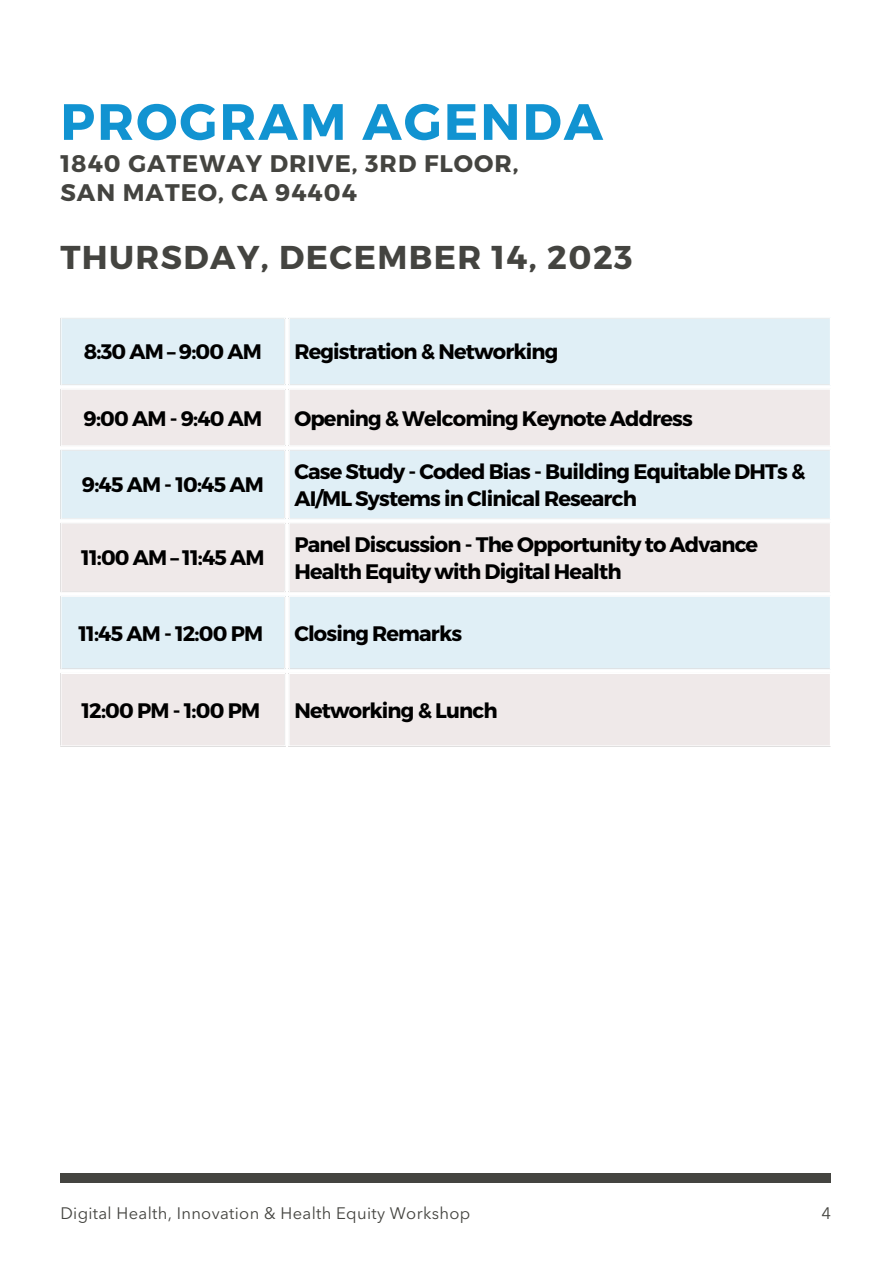
<style>
.page{position:relative;width:893px;height:1264px;background:#fff}
.page>*{position:absolute;margin:0;border:0;box-sizing:border-box;transform-origin:0 0}
.t1{font:700 51px "Montserrat";letter-spacing:.04em;color:#1193d1}
.t2{font:700 33px "Montserrat";letter-spacing:.04em;color:#444440}
.t3{font:700 24px "Montserrat";letter-spacing:.04em;color:#444440}
.t4{font:700 21px/27px "Montserrat";letter-spacing:-.04em;color:#000}
.t5{font:16.5px "Avenir Next LT Pro";letter-spacing:.02em;color:#444440}
</style>
<div class="page">
<div style="left:61px;top:318px;width:768px;height:67px;background:#e0eff6"></div>
<svg style="left:61px;top:389px;width:768px;height:356px;background:#e9ecef"></svg>
<hr style="left:284px;top:319px;width:1px;height:65px;background:#fff">
<hr style="left:60px;top:317px;width:225px;height:2px;background:#fff">
<hr style="left:60px;top:384px;width:225px;height:1px;background:#fff">
<hr style="left:289px;top:319px;width:1px;height:65px;background:#fff">
<hr style="left:289px;top:317px;width:541px;height:2px;background:#fff">
<hr style="left:289px;top:384px;width:541px;height:1px;background:#fff">
<hr style="left:284px;top:390px;width:1px;height:55px;background:#fff">
<hr style="left:60px;top:389px;width:225px;height:1px;background:#fff">
<hr style="left:60px;top:445px;width:225px;height:1px;background:#fff">
<hr style="left:289px;top:390px;width:1px;height:55px;background:#fff">
<hr style="left:289px;top:389px;width:541px;height:1px;background:#fff">
<hr style="left:289px;top:445px;width:541px;height:1px;background:#fff">
<hr style="left:284px;top:451px;width:1px;height:67px;background:#fff">
<hr style="left:60px;top:449px;width:225px;height:2px;background:#fff">
<hr style="left:60px;top:518px;width:225px;height:1px;background:#fff">
<hr style="left:289px;top:451px;width:1px;height:67px;background:#fff">
<hr style="left:289px;top:449px;width:541px;height:2px;background:#fff">
<hr style="left:289px;top:518px;width:541px;height:1px;background:#fff">
<hr style="left:284px;top:524px;width:1px;height:67px;background:#fff">
<hr style="left:60px;top:522px;width:225px;height:2px;background:#fff">
<hr style="left:60px;top:591px;width:225px;height:1px;background:#fff">
<hr style="left:289px;top:524px;width:1px;height:67px;background:#fff">
<hr style="left:289px;top:522px;width:541px;height:2px;background:#fff">
<hr style="left:289px;top:591px;width:541px;height:1px;background:#fff">
<hr style="left:284px;top:597px;width:1px;height:71px;background:#fff">
<hr style="left:60px;top:596px;width:225px;height:1px;background:#fff">
<hr style="left:60px;top:668px;width:225px;height:1px;background:#fff">
<hr style="left:289px;top:597px;width:1px;height:71px;background:#fff">
<hr style="left:289px;top:596px;width:541px;height:1px;background:#fff">
<hr style="left:289px;top:668px;width:541px;height:1px;background:#fff">
<hr style="left:284px;top:674px;width:1px;height:71px;background:#fff">
<hr style="left:60px;top:673px;width:225px;height:1px;background:#fff">
<hr style="left:289px;top:674px;width:1px;height:71px;background:#fff">
<hr style="left:289px;top:673px;width:541px;height:1px;background:#fff">
<div style="left:60px;top:1173px;width:770px;height:9px;background:#444440"></div>
<p class="t1" style="left:60px;top:88px;width:544px">PROGRAM AGENDA</p>
<p class="t3" style="left:60px;top:148px;width:460px">1840 GATEWAY DRIVE, 3RD FLOOR,</p>
<p class="t3" style="left:60px;top:176px;width:298px">SAN MATEO, CA 94404</p>
<p class="t2" style="left:60px;top:236px;width:573px">THURSDAY, DECEMBER 14, 2023</p>
<p class="t4" style="left:84px;top:337px;width:179px">8:30 AM – 9:00 AM</p>
<p class="t4" style="left:294px;top:337px;width:265px">Registration &amp; Networking</p>
<p class="t4" style="left:84px;top:404px;width:180px">9:00 AM - 9:40 AM</p>
<p class="t4" style="left:294px;top:404px;width:400px">Opening &amp; Welcoming Keynote Address</p>
<p class="t4" style="left:82px;top:470px;width:183px">9:45 AM - 10:45 AM</p>
<p class="t4" style="left:81px;top:543px;width:185px">11:00 AM – 11:45 AM</p>
<p class="t4" style="left:294px;top:457px;width:512px">Case Study - Coded Bias - Building Equitable DHTs &amp;<br>AI/ML Systems in Clinical Research</p>
<p class="t4" style="left:294px;top:530px;width:465px">Panel Discussion - The Opportunity to Advance<br>Health Equity with Digital Health</p>
<p class="t4" style="left:78px;top:618px;width:186px">11:45 AM - 12:00 PM</p>
<p class="t4" style="left:294px;top:618px;width:169px">Closing Remarks</p>
<p class="t4" style="left:81px;top:695px;width:180px">12:00 PM - 1:00 PM</p>
<p class="t4" style="left:294px;top:695px;width:205px">Networking &amp; Lunch</p>
<p class="t5" style="left:60px;top:1206px;width:411px">Digital Health, Innovation &amp; Health Equity Workshop</p>
<p class="t5" style="left:821px;top:1206px;width:11px">4</p>
</div>
